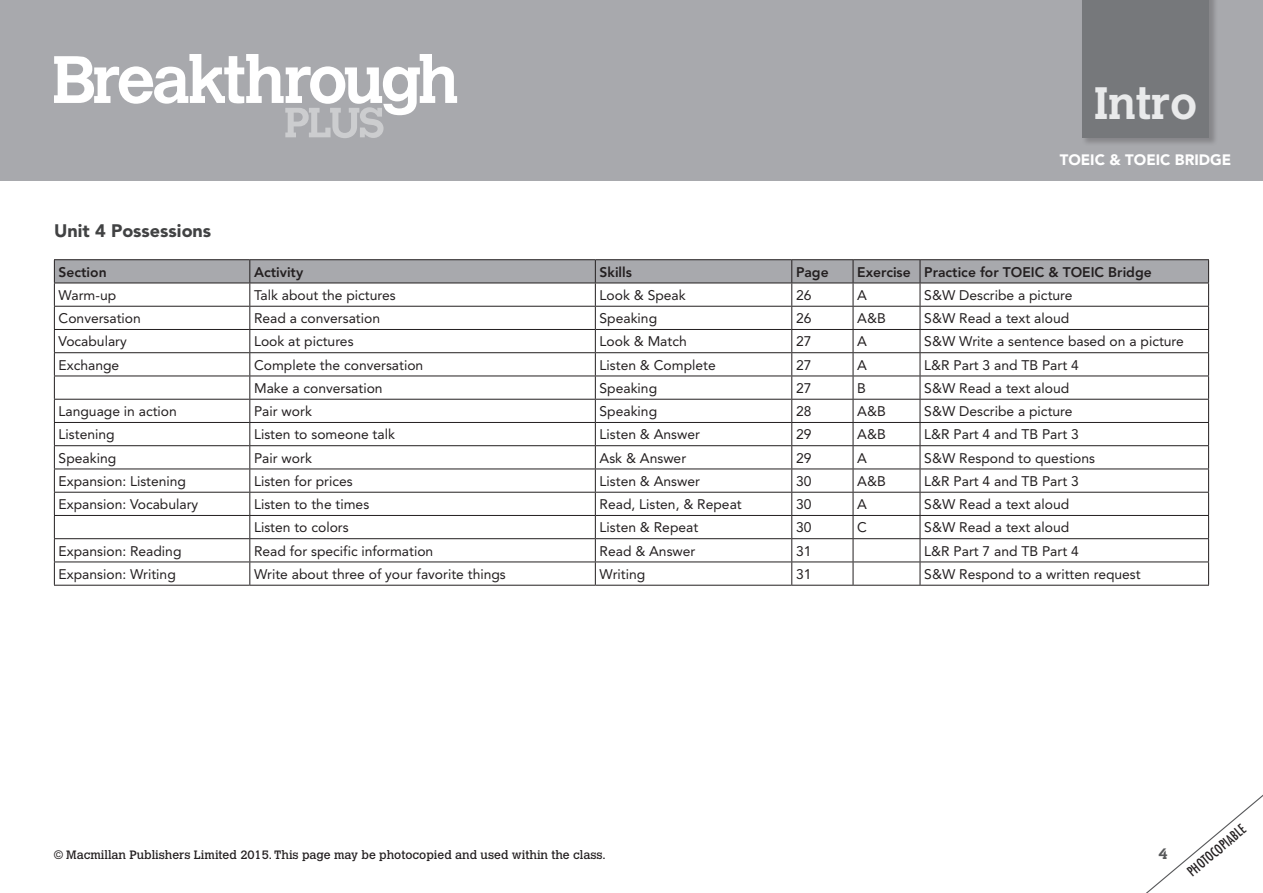
<style>
.page{position:relative;width:1263px;height:893px;background:#fff}
.page>*{position:absolute;margin:0;border:0;box-sizing:border-box;transform-origin:0 0}
.t1{font:700 45px "Calvert MT Std";color:#e9eaeb}
.t2{font:900 18px "Avenir LT Std";color:#414243}
.t3{font:900 15px "Avenir LT Std";color:#fff}
.t4{font:700 15px "Calvert MT Std";color:#57585a}
.t5{font:13.8px "Avenir LT Std";color:#231f20}
.t6{font:800 13.8px "Avenir LT Std";color:#231f20}
.t7{font:condensed 13.5px "Futura Std";color:#231f20}
.t8{font:12px "Calvert MT Std";color:#231f20}
</style>
<div class="page">
<div style="left:0;top:0;width:1263px;height:181px;background:#a8a9ad"></div>
<svg style="left:1146px;top:794px;width:117px;height:99px"></svg>
<svg style="left:54px;top:54px;width:403px;height:84px"></svg>
<div style="left:1082px;top:0;width:136px;height:146px;background:#231f20;opacity:.25"></div>
<div style="left:1082px;top:0;width:127px;height:137px;background:#76787b"></div>
<hr style="left:54px;top:259px;width:196px;height:1px;background:#231f20">
<hr style="left:250px;top:259px;width:345px;height:1px;background:#231f20">
<hr style="left:595px;top:259px;width:197px;height:1px;background:#231f20">
<hr style="left:792px;top:259px;width:61px;height:1px;background:#231f20">
<hr style="left:853px;top:259px;width:67px;height:1px;background:#231f20">
<hr style="left:920px;top:259px;width:289px;height:1px;background:#231f20">
<svg style="left:54px;top:260px;width:1155px;height:325px"></svg>
<hr style="left:54px;top:585px;width:196px;height:1px;background:#231f20">
<hr style="left:250px;top:585px;width:345px;height:1px;background:#231f20">
<hr style="left:595px;top:585px;width:197px;height:1px;background:#231f20">
<hr style="left:792px;top:585px;width:61px;height:1px;background:#231f20">
<hr style="left:853px;top:585px;width:67px;height:1px;background:#231f20">
<hr style="left:920px;top:585px;width:289px;height:1px;background:#231f20">
<h1 class="t1" style="left:1094px;top:75px;width:105px">Intro</h1>
<p class="t3" style="left:1060px;top:150px;width:173px">TOEIC &amp; TOEIC BRIDGE</p>
<h2 class="t2" style="left:54px;top:220px;width:159px">Unit 4 Possessions</h2>
<p class="t6" style="left:59px;top:264px;width:50px">Section</p>
<p class="t6" style="left:254px;top:264px;width:51px">Activity</p>
<p class="t6" style="left:600px;top:264px;width:34px">Skills</p>
<p class="t6" style="left:796px;top:264px;width:34px">Page</p>
<p class="t6" style="left:857px;top:264px;width:296px">Exercise Practice for TOEIC &amp; TOEIC Bridge</p>
<p class="t5" style="left:59px;top:287px;width:59px">Warm-up</p>
<p class="t5" style="left:254px;top:287px;width:143px">Talk about the pictures</p>
<p class="t5" style="left:600px;top:287px;width:88px">Look &amp; Speak</p>
<p class="t5" style="left:796px;top:287px;width:17px">26</p>
<p class="t5" style="left:857px;top:287px;width:11px">A</p>
<p class="t5" style="left:924px;top:287px;width:150px">S&amp;W Describe a picture</p>
<p class="t5" style="left:59px;top:310px;width:84px">Conversation</p>
<p class="t5" style="left:254px;top:310px;width:127px">Read a conversation</p>
<p class="t5" style="left:600px;top:310px;width:59px">Speaking</p>
<p class="t5" style="left:796px;top:310px;width:17px">26</p>
<p class="t5" style="left:857px;top:310px;width:30px">A&amp;B</p>
<p class="t5" style="left:924px;top:310px;width:146px">S&amp;W Read a text aloud</p>
<p class="t5" style="left:59px;top:333px;width:70px">Vocabulary</p>
<p class="t5" style="left:254px;top:333px;width:101px">Look at pictures</p>
<p class="t5" style="left:600px;top:333px;width:89px">Look &amp; Match</p>
<p class="t5" style="left:796px;top:333px;width:17px">27</p>
<p class="t5" style="left:857px;top:333px;width:11px">A</p>
<p class="t5" style="left:924px;top:333px;width:261px">S&amp;W Write a sentence based on a picture</p>
<p class="t5" style="left:59px;top:357px;width:62px">Exchange</p>
<p class="t5" style="left:254px;top:357px;width:171px">Complete the conversation</p>
<p class="t5" style="left:600px;top:357px;width:118px">Listen &amp; Complete</p>
<p class="t5" style="left:796px;top:357px;width:17px">27</p>
<p class="t5" style="left:857px;top:357px;width:11px">A</p>
<p class="t5" style="left:924px;top:357px;width:156px">L&amp;R Part 3 and TB Part 4</p>
<p class="t5" style="left:254px;top:380px;width:130px">Make a conversation</p>
<p class="t5" style="left:600px;top:380px;width:59px">Speaking</p>
<p class="t5" style="left:796px;top:380px;width:17px">27</p>
<p class="t5" style="left:857px;top:380px;width:10px">B</p>
<p class="t5" style="left:924px;top:380px;width:146px">S&amp;W Read a text aloud</p>
<p class="t5" style="left:59px;top:403px;width:120px">Language in action</p>
<p class="t5" style="left:254px;top:403px;width:59px">Pair work</p>
<p class="t5" style="left:600px;top:403px;width:59px">Speaking</p>
<p class="t5" style="left:796px;top:403px;width:17px">28</p>
<p class="t5" style="left:857px;top:403px;width:30px">A&amp;B</p>
<p class="t5" style="left:924px;top:403px;width:150px">S&amp;W Describe a picture</p>
<p class="t5" style="left:59px;top:426px;width:58px">Listening</p>
<p class="t5" style="left:254px;top:426px;width:142px">Listen to someone talk</p>
<p class="t5" style="left:600px;top:426px;width:102px">Listen &amp; Answer</p>
<p class="t5" style="left:796px;top:426px;width:17px">29</p>
<p class="t5" style="left:857px;top:426px;width:30px">A&amp;B</p>
<p class="t5" style="left:924px;top:426px;width:156px">L&amp;R Part 4 and TB Part 3</p>
<p class="t5" style="left:59px;top:450px;width:59px">Speaking</p>
<p class="t5" style="left:254px;top:450px;width:59px">Pair work</p>
<p class="t5" style="left:600px;top:450px;width:88px">Ask &amp; Answer</p>
<p class="t5" style="left:796px;top:450px;width:17px">29</p>
<p class="t5" style="left:857px;top:450px;width:11px">A</p>
<p class="t5" style="left:924px;top:450px;width:172px">S&amp;W Respond to questions</p>
<p class="t5" style="left:59px;top:473px;width:129px">Expansion: Listening</p>
<p class="t5" style="left:254px;top:473px;width:100px">Listen for prices</p>
<p class="t5" style="left:600px;top:473px;width:102px">Listen &amp; Answer</p>
<p class="t5" style="left:796px;top:473px;width:17px">30</p>
<p class="t5" style="left:857px;top:473px;width:30px">A&amp;B</p>
<p class="t5" style="left:924px;top:473px;width:156px">L&amp;R Part 4 and TB Part 3</p>
<p class="t5" style="left:59px;top:496px;width:141px">Expansion: Vocabulary</p>
<p class="t5" style="left:254px;top:496px;width:117px">Listen to the times</p>
<p class="t5" style="left:600px;top:496px;width:144px">Read, Listen, &amp; Repeat</p>
<p class="t5" style="left:796px;top:496px;width:17px">30</p>
<p class="t5" style="left:857px;top:496px;width:11px">A</p>
<p class="t5" style="left:924px;top:496px;width:146px">S&amp;W Read a text aloud</p>
<p class="t5" style="left:254px;top:519px;width:96px">Listen to colors</p>
<p class="t5" style="left:600px;top:519px;width:100px">Listen &amp; Repeat</p>
<p class="t5" style="left:796px;top:519px;width:17px">30</p>
<p class="t5" style="left:857px;top:519px;width:11px">C</p>
<p class="t5" style="left:924px;top:519px;width:146px">S&amp;W Read a text aloud</p>
<p class="t5" style="left:59px;top:543px;width:124px">Expansion: Reading</p>
<p class="t5" style="left:254px;top:543px;width:181px">Read for specific information</p>
<p class="t5" style="left:600px;top:543px;width:97px">Read &amp; Answer</p>
<p class="t5" style="left:796px;top:543px;width:17px">31</p>
<p class="t5" style="left:924px;top:543px;width:156px">L&amp;R Part 7 and TB Part 4</p>
<p class="t5" style="left:59px;top:566px;width:119px">Expansion: Writing</p>
<p class="t5" style="left:254px;top:566px;width:253px">Write about three of your favorite things</p>
<p class="t5" style="left:600px;top:566px;width:47px">Writing</p>
<p class="t5" style="left:796px;top:566px;width:17px">31</p>
<p class="t5" style="left:924px;top:566px;width:218px">S&amp;W Respond to a written request</p>
<p class="t8" style="left:54px;top:848px;width:553px">© Macmillan Publishers Limited 2015. This page may be photocopied and used within the class.</p>
<p class="t4" style="left:1158px;top:844px;width:11px">4</p>
<p class="t7" style="left:1184px;top:867px;width:73px;rotate:-40deg">PHOTOCOPIABLE</p>
</div>
